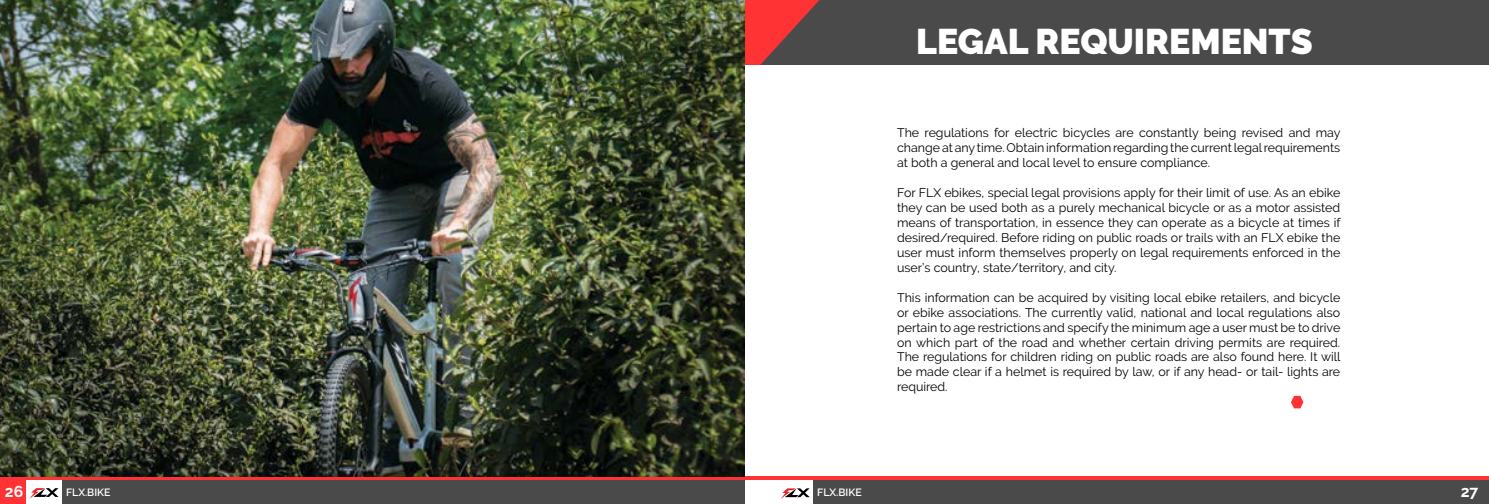
<style>
.page{position:relative;width:1489px;height:504px;background:#fff}
.page>*{position:absolute;margin:0;border:0;box-sizing:border-box;transform-origin:0 0}
.t1{font:900 35.5px "Raleway";color:#fff}
.t2{font:700 15.75px "Raleway";color:#fff}
.t3{font:12.38px/14.9px "Raleway";color:#000;text-align:justify}
.t4{font:600 10.5px "Raleway";color:#fff}
</style>
<div class="page">
<div style="left:0;top:479px;width:26px;height:24px;background:#f33"></div>
<svg style="left:1291px;top:395px;width:12px;height:13px"></svg>
<div style="left:0;top:0;width:1488px;height:64px;background:#4a4a4b"></div>
<div style="left:62px;top:479px;width:683px;height:24px;background:#4a4a4b"></div>
<svg style="left:30px;top:488px;width:29px;height:10px"></svg>
<svg style="left:0;top:475px;width:745px;height:4px;background:#8f2c26"></svg>
<svg style="left:745px;top:0;width:116px;height:65px"></svg>
<div style="left:813px;top:479px;width:675px;height:24px;background:#4a4a4b"></div>
<svg style="left:781px;top:488px;width:28px;height:10px"></svg>
<hr style="left:745px;top:476px;width:743px;height:3px;background:#f33">
<img style="left:0;top:0;width:744px;height:475px">
<h1 class="t1" style="left:916px;top:21px;width:398px">LEGAL REQUIREMENTS</h1>
<p class="t3" style="left:897px;top:125px;width:445px">The regulations for electric bicycles are constantly being revised and may change at any time. Obtain information regarding the current legal requirements at both a general and local level to ensure compliance.</p>
<p class="t3" style="left:897px;top:185px;width:445px">For FLX ebikes, special legal provisions apply for their limit of use. As an ebike they can be used both as a purely mechanical bicycle or as a motor assisted means of transportation, in essence they can operate as a bicycle at times if desired/required. Before riding on public roads or trails with an FLX ebike the user must inform themselves properly on legal requirements enforced in the user’s country, state/territory, and city.</p>
<p class="t3" style="left:897px;top:289px;width:445px">This information can be acquired by visiting local ebike retailers, and bicycle or ebike associations. The currently valid, national and local regulations also pertain to age restrictions and specify the minimum age a user must be to drive on which part of the road and whether certain driving permits are required.<br>The regulations for children riding on public roads are also found here. It will be made clear if a helmet is required by law, or if any head- or tail- lights are required.</p>
<p class="t2" style="left:5px;top:481px;width:20px">26</p>
<p class="t4" style="left:66px;top:486px;width:46px">FLX.BIKE</p>
<p class="t4" style="left:817px;top:486px;width:46px">FLX.BIKE</p>
<p class="t2" style="left:1460px;top:482px;width:19px">27</p>
</div>
